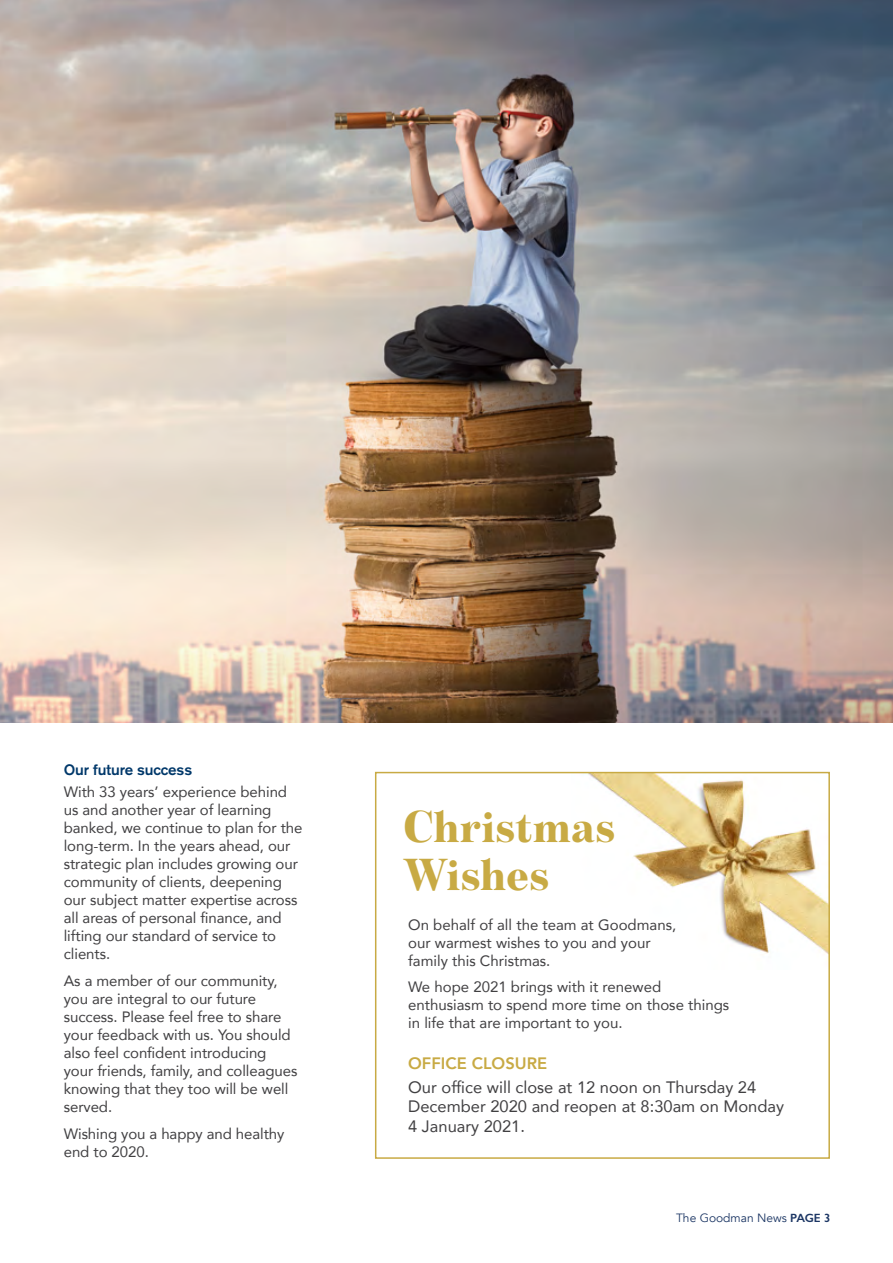
<style>
.page{position:relative;width:893px;height:1263px;background:#fff}
.page>*{position:absolute;margin:0;border:0;box-sizing:border-box;transform-origin:0 0}
.t1{font:42.15px/48.4px "Calypso Serif";color:#c8aa44}
.t2{font:16.5px/19.5px "Avenir";color:#414042}
.t3{font:800 16.5px "Avenir";color:#c8aa44}
.t4{font:15px/18px "Avenir";letter-spacing:-.005em;color:#414042}
.t5{font:500 15px "Akzidenz Grotesk BE";letter-spacing:-.005em;color:#00386a}
.t6{font:12px "Avenir";color:#1c3664}
.s1{font-family:"Gill Sans";font-weight:600}
</style>
<div class="page">
<svg style="left:375px;top:771px;width:455px;height:388px"></svg>
<img style="left:0;top:0;width:893px;height:723px">
<p class="t5" style="left:64px;top:761px;width:130px">Our future success</p>
<p class="t4" style="left:64px;top:783px;width:240px">With 33 years’ experience behind us and another year of learning banked, we continue to plan for the long-term. In the years ahead, our strategic plan includes growing our community of clients, deepening our subject matter expertise across all areas of personal finance, and lifting our standard of service to clients.</p>
<p class="t4" style="left:64px;top:971px;width:235px">As a member of our community, you are integral to our future success. Please feel free to share your feedback with us. You should also feel confident introducing your friends, family, and colleagues knowing that they too will be well served.</p>
<p class="t4" style="left:64px;top:1124px;width:222px">Wishing you a happy and healthy end to 2020.</p>
<h1 class="t1" style="left:403px;top:802px;width:214px">Christmas<br>Wishes</h1>
<p class="t4" style="left:408px;top:915px;width:269px">On behalf of all the team at Goodmans, our warmest wishes to you and your family this Christmas.</p>
<p class="t4" style="left:408px;top:977px;width:323px">We hope 2021 brings with it renewed enthusiasm to spend more time on those things in life that are important to you.</p>
<p class="t3" style="left:408px;top:1050px;width:141px">OFFICE CLOSURE</p>
<p class="t2" style="left:408px;top:1077px;width:377px">Our office will close at 12 noon on Thursday 24<br>December 2020 and reopen at 8:30am on Monday<br>4 January 2021.</p>
<p class="t6" style="left:676px;top:1210px;width:156px">The Goodman News <span class="s1">PAGE 3</span></p>
</div>
